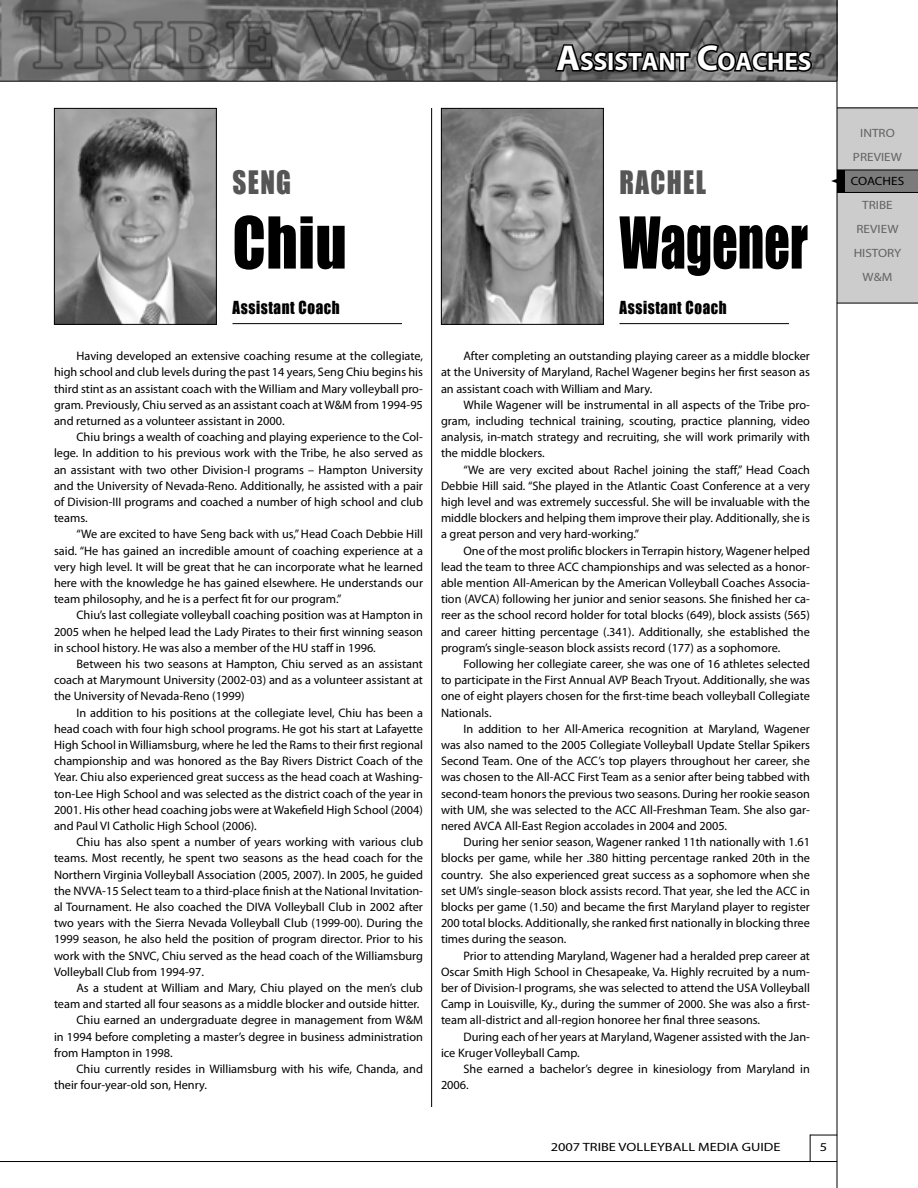
<style>
.page{position:relative;width:918px;height:1188px;background:#fff}
.page>*{position:absolute;margin:0;border:0;box-sizing:border-box;transform-origin:0 0}
.t1{font:66px "Impact";color:#000;scale:.76 1}
.t2{font:66px "Impact";color:#000;scale:.91 1}
.t3{font:29.7px "Impact";letter-spacing:.05em;color:#565656;scale:.91 1}
.t4{font:700 25.2px "Myriad Pro";color:#fff}
.t5{font:16.5px "Impact";letter-spacing:.04em;color:#000;scale:.91 1}
.t6{font:12.3px/16.2px "Myriad Pro";color:#000;text-align:justify}
.t7{font:12px "Myriad Pro";color:#636363;scale:1.1 1}
.t8{font:12px "Myriad Pro";color:#000;scale:1.2 1}
.t9{font:12px "Myriad Pro";color:#000;scale:1.1 1}
.s1{font-size:36px}
</style>
<div class="page">
<img style="left:0;top:0;width:837px;height:81px">
<div style="left:837px;top:108px;width:81px;height:195px;background:#ccc"></div>
<hr style="left:837px;top:0;width:1px;height:1188px;background:#000">
<hr style="left:0;top:81px;width:837px;height:1px;background:#000">
<hr style="left:0;top:1161px;width:837px;height:1px;background:#000">
<svg style="left:810px;top:1135px;width:27px;height:26px"></svg>
<hr style="left:837px;top:108px;width:81px;height:1px;background:#000">
<hr style="left:837px;top:303px;width:81px;height:1px;background:#000">
<hr style="left:837px;top:192px;width:81px;height:1px;background:#000">
<div style="left:837px;top:170px;width:7px;height:22px;background:#000"></div>
<svg style="left:831px;top:177px;width:6px;height:8px"></svg>
<div style="left:841px;top:170px;width:77px;height:22px;background:#7b7b7b"></div>
<svg style="left:553px;top:42px;width:261px;height:39px;background:#444"></svg>
<img style="left:56px;top:110px;width:159px;height:213px">
<div style="left:54px;top:108px;width:163px;height:217px;border:1px solid #000"></div>
<hr style="left:232px;top:323px;width:170px;height:1px;background:#000">
<img style="left:443px;top:110px;width:159px;height:213px">
<div style="left:441px;top:108px;width:163px;height:217px;border:1px solid #000"></div>
<hr style="left:620px;top:323px;width:169px;height:1px;background:#000">
<hr style="left:431px;top:108px;width:1px;height:999px;background:#000">
<p class="t4" style="left:556px;top:47px;width:256px"><span class="s1">A</span>SSISTANT <span class="s1">C</span>OACHES</p>
<p class="t3" style="left:232px;top:164px;width:66px">SENG</p>
<p class="t2" style="left:232px;top:202px;width:127px">Chiu</p>
<p class="t5" style="left:232px;top:297px;width:119px">Assistant Coach</p>
<p class="t6" style="left:54px;top:348px;width:371px;text-indent:22px">Having developed an extensive coaching resume at the collegiate, high school and club levels during the past 14 years, Seng Chiu begins his third stint as an assistant coach with the William and Mary volleyball pro&shy;gram. Previously, Chiu served as an assistant coach at W&amp;M from 1994-95 and returned as a volunteer assistant in 2000.</p>
<p class="t6" style="left:54px;top:429px;width:371px;text-indent:22px">Chiu brings a wealth of coaching and playing experience to the Col&shy;lege. In addition to his previous work with the Tribe, he also served as an assistant with two other Division-I programs – Hampton University and the University of Nevada-Reno. Additionally, he assisted with a pair of Division-III programs and coached a number of high school and club teams.</p>
<p class="t6" style="left:54px;top:526px;width:371px;text-indent:22px">“We are excited to have Seng back with us,” Head Coach Debbie Hill said. “He has gained an incredible amount of coaching experience at a very high level. It will be great that he can incorporate what he learned here with the knowledge he has gained elsewhere. He understands our team philosophy, and he is a perfect fit for our program.”</p>
<p class="t6" style="left:54px;top:607px;width:370px;text-indent:22px">Chiu’s last collegiate volleyball coaching position was at Hampton in 2005 when he helped lead the Lady Pirates to their first winning season in school history. He was also a member of the HU staff in 1996.</p>
<p class="t6" style="left:54px;top:656px;width:370px;text-indent:22px">Between his two seasons at Hampton, Chiu served as an assistant coach at Marymount University (2002-03) and as a volunteer assistant at the University of Nevada-Reno (1999)</p>
<p class="t6" style="left:54px;top:705px;width:371px;text-indent:22px">In addition to his positions at the collegiate level, Chiu has been a head coach with four high school programs. He got his start at Lafayette High School in Williamsburg, where he led the Rams to their first regional championship and was honored as the Bay Rivers District Coach of the Year. Chiu also experienced great success as the head coach at Washing&shy;ton-Lee High School and was selected as the district coach of the year in 2001. His other head coaching jobs were at Wakefield High School (2004) and Paul VI Catholic High School (2006).</p>
<p class="t6" style="left:54px;top:834px;width:371px;text-indent:22px">Chiu has also spent a number of years working with various club teams. Most recently, he spent two seasons as the head coach for the Northern Virginia Volleyball Association (2005, 2007). In 2005, he guided the NVVA-15 Select team to a third-place finish at the National Invitation&shy;al Tournament. He also coached the DIVA Volleyball Club in 2002 after two years with the Sierra Nevada Volleyball Club (1999-00). During the 1999 season, he also held the position of program director. Prior to his work with the SNVC, Chiu served as the head coach of the Williamsburg Volleyball Club from 1994-97.</p>
<p class="t6" style="left:54px;top:980px;width:370px;text-align:right">As a student at William and Mary, Chiu played on the men’s club team and started all four seasons as a middle blocker and outside hitter.</p>
<p class="t6" style="left:54px;top:1012px;width:371px;text-indent:22px">Chiu earned an undergraduate degree in management from W&amp;M in 1994 before completing a master’s degree in business administration from Hampton in 1998.</p>
<p class="t6" style="left:54px;top:1061px;width:370px;text-indent:22px">Chiu currently resides in Williamsburg with his wife, Chanda, and their four-year-old son, Henry.</p>
<p class="t3" style="left:620px;top:164px;width:96px">RACHEL</p>
<p class="t1" style="left:620px;top:202px;width:250px">Wagener</p>
<p class="t5" style="left:620px;top:297px;width:119px">Assistant Coach</p>
<p class="t6" style="left:441px;top:348px;width:371px;text-indent:22px">After completing an outstanding playing career as a middle blocker at the University of Maryland, Rachel Wagener begins her first season as an assistant coach with William and Mary.</p>
<p class="t6" style="left:441px;top:397px;width:371px;text-indent:22px">While Wagener will be instrumental in all aspects of the Tribe pro&shy;gram, including technical training, scouting, practice planning, video analysis, in-match strategy and recruiting, she will work primarily with the middle blockers.</p>
<p class="t6" style="left:441px;top:462px;width:371px;text-indent:22px">“We are very excited about Rachel joining the staff,” Head Coach Debbie Hill said. “She played in the Atlantic Coast Conference at a very high level and was extremely successful. She will be invaluable with the middle blockers and helping them improve their play. Additionally, she is a great person and very hard-working.”</p>
<p class="t6" style="left:441px;top:543px;width:371px;text-indent:22px">One of the most prolific blockers in Terrapin history, Wagener helped lead the team to three ACC championships and was selected as a honor&shy;able mention All-American by the American Volleyball Coaches Associa&shy;tion (AVCA) following her junior and senior seasons. She finished her ca&shy;reer as the school record holder for total blocks (649), block assists (565) and career hitting percentage (.341). Additionally, she established the program’s single-season block assists record (177) as a sophomore.</p>
<p class="t6" style="left:441px;top:656px;width:371px;text-indent:22px">Following her collegiate career, she was one of 16 athletes selected to participate in the First Annual AVP Beach Tryout. Additionally, she was one of eight players chosen for the first-time beach volleyball Collegiate Nationals.</p>
<p class="t6" style="left:441px;top:721px;width:371px;text-indent:22px">In addition to her All-America recognition at Maryland, Wagener was also named to the 2005 Collegiate Volleyball Update Stellar Spikers Second Team. One of the ACC’s top players throughout her career, she was chosen to the All-ACC First Team as a senior after being tabbed with second-team honors the previous two seasons. During her rookie season with UM, she was selected to the ACC All-Freshman Team. She also gar&shy;nered AVCA All-East Region accolades in 2004 and 2005.</p>
<p class="t6" style="left:441px;top:834px;width:371px;text-indent:22px">During her senior season, Wagener ranked 11th nationally with 1.61 blocks per game, while her .380 hitting percentage ranked 20th in the country. She also experienced great success as a sophomore when she set UM’s single-season block assists record. That year, she led the ACC in blocks per game (1.50) and became the first Maryland player to register 200 total blocks. Additionally, she ranked first nationally in blocking three times during the season.</p>
<p class="t6" style="left:441px;top:948px;width:371px;text-indent:22px">Prior to attending Maryland, Wagener had a heralded prep career at Oscar Smith High School in Chesapeake, Va. Highly recruited by a num&shy;ber of Division-I programs, she was selected to attend the USA Volleyball Camp in Louisville, Ky., during the summer of 2000. She was also a first&shy;team all-district and all-region honoree her final three seasons.</p>
<p class="t6" style="left:441px;top:1029px;width:371px;text-indent:22px">During each of her years at Maryland, Wagener assisted with the Jan&shy;ice Kruger Volleyball Camp.</p>
<p class="t6" style="left:441px;top:1061px;width:370px;text-indent:22px">She earned a bachelor’s degree in kinesiology from Maryland in<br>2006.</p>
<p class="t8" style="left:551px;top:1140px;width:193px">2007 TRIBE VOLLEYBALL MEDIA GUIDE</p>
<p class="t8" style="left:820px;top:1141px;width:8px">5</p>
<p class="t7" style="left:860px;top:127px;width:33px">INTRO</p>
<p class="t7" style="left:853px;top:151px;width:46px">PREVIEW</p>
<p class="t9" style="left:851px;top:175px;width:50px">COACHES</p>
<p class="t7" style="left:862px;top:199px;width:29px">TRIBE</p>
<p class="t7" style="left:856px;top:223px;width:40px">REVIEW</p>
<p class="t7" style="left:854px;top:247px;width:45px">HISTORY</p>
<p class="t7" style="left:863px;top:271px;width:29px">W&amp;M</p>
</div>
